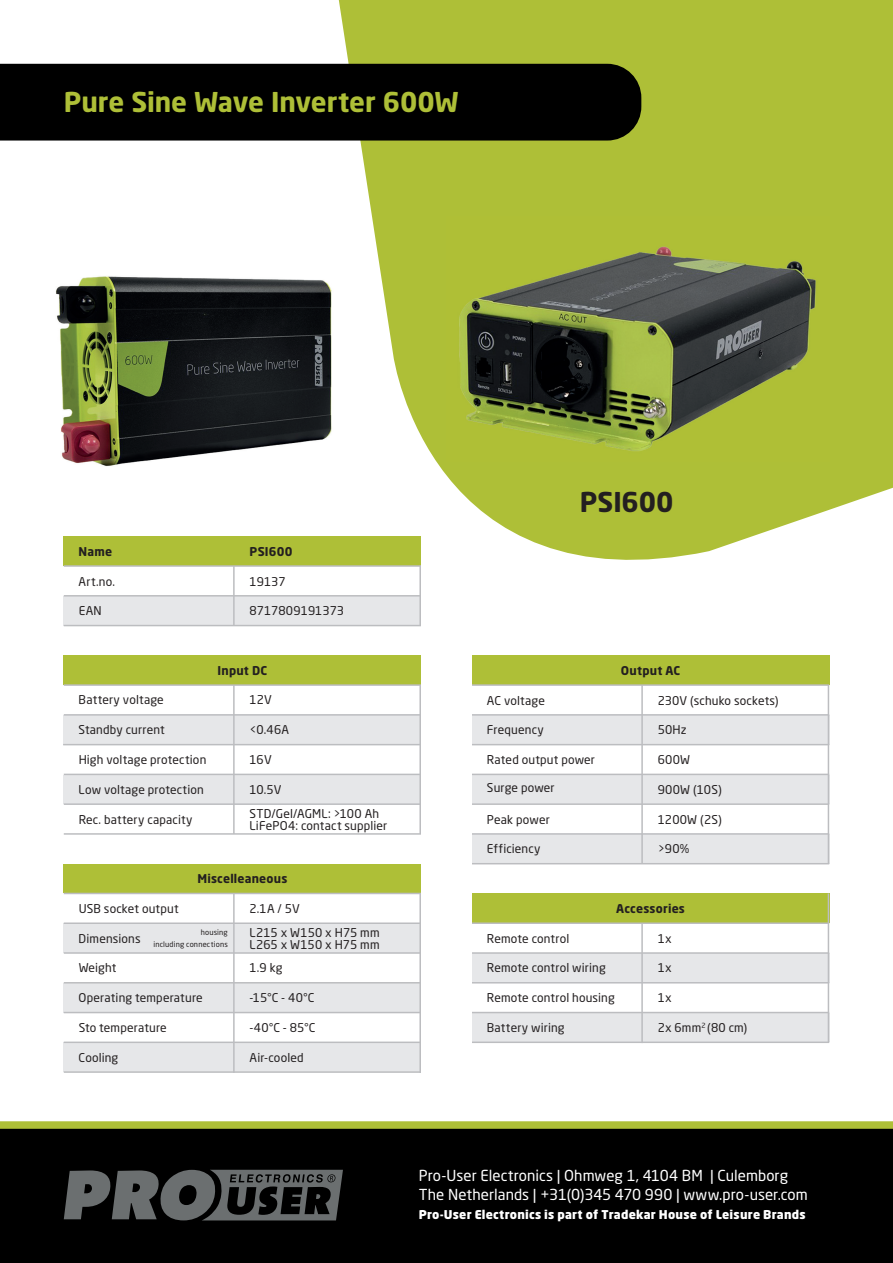
<style>
.page{position:relative;width:893px;height:1263px;background:#fff}
.page>*{position:absolute;margin:0;border:0;box-sizing:border-box;transform-origin:0 0}
.t1{font:700 27px "Neo Sans Std";letter-spacing:-.005em;color:#aebf37}
.t2{font:700 27px "Neo Sans Std";letter-spacing:-.005em;color:#231f20}
.t3{font:15px/19.4px "Neo Sans Std";letter-spacing:.005em;color:#fff}
.t4{font:12px/12px "Neo Sans Std";letter-spacing:.01em;color:#231f20}
.t5{font:900 12px "Neo Sans W1 G";letter-spacing:.02em;color:#fff}
.t6{font:700 12px "Neo Sans Std";letter-spacing:.015em;color:#231f20}
.t7{font:7.5px/12px "Neo Sans Std";letter-spacing:.02em;color:#231f20;text-align:right}
</style>
<div class="page">
<svg style="left:337px;top:0;width:556px;height:560px;fill:#aebf37"></svg>
<div style="left:64px;top:655px;width:357px;height:30px;background:#aebf37"></div>
<div style="left:64px;top:536px;width:357px;height:30px;background:#aebf37"></div>
<div style="left:64px;top:715px;width:357px;height:30px;background:#e6e7e9"></div>
<div style="left:64px;top:596px;width:357px;height:29px;background:#e6e7e9"></div>
<div style="left:64px;top:774px;width:357px;height:30px;background:#e6e7e9"></div>
<div style="left:472px;top:893px;width:357px;height:30px;background:#aebf37"></div>
<div style="left:64px;top:864px;width:357px;height:29px;background:#aebf37"></div>
<div style="left:472px;top:655px;width:357px;height:30px;background:#aebf37"></div>
<div style="left:472px;top:774px;width:357px;height:30px;background:#e6e7e9"></div>
<div style="left:472px;top:834px;width:357px;height:30px;background:#e6e7e9"></div>
<div style="left:472px;top:953px;width:357px;height:30px;background:#e6e7e9"></div>
<div style="left:472px;top:1012px;width:357px;height:30px;background:#e6e7e9"></div>
<div style="left:64px;top:923px;width:357px;height:30px;background:#e6e7e9"></div>
<div style="left:64px;top:983px;width:357px;height:29px;background:#e6e7e9"></div>
<div style="left:64px;top:1042px;width:357px;height:30px;background:#e6e7e9"></div>
<div style="left:472px;top:715px;width:357px;height:30px;background:#e6e7e9"></div>
<div style="left:0;top:1121px;width:893px;height:142px;background:#000"></div>
<hr style="left:64px;top:595px;width:357px;height:1px;background:#bcbdc0">
<hr style="left:472px;top:714px;width:357px;height:2px;background:#bcbdc0">
<hr style="left:472px;top:803px;width:357px;height:2px;background:#bcbdc0">
<hr style="left:472px;top:863px;width:357px;height:1px;background:#bcbdc0">
<hr style="left:64px;top:565px;width:357px;height:2px;background:#bcbdc0">
<hr style="left:472px;top:684px;width:357px;height:2px;background:#bcbdc0">
<hr style="left:472px;top:774px;width:357px;height:1px;background:#bcbdc0">
<hr style="left:64px;top:625px;width:357px;height:1px;background:#bcbdc0">
<hr style="left:472px;top:744px;width:357px;height:1px;background:#bcbdc0">
<hr style="left:472px;top:833px;width:357px;height:2px;background:#bcbdc0">
<hr style="left:63px;top:744px;width:357px;height:1px;background:#bcbdc0">
<hr style="left:64px;top:714px;width:357px;height:2px;background:#bcbdc0">
<hr style="left:64px;top:684px;width:357px;height:2px;background:#bcbdc0">
<hr style="left:64px;top:803px;width:357px;height:2px;background:#bcbdc0">
<hr style="left:64px;top:774px;width:357px;height:1px;background:#bcbdc0">
<hr style="left:64px;top:833px;width:357px;height:2px;background:#bcbdc0">
<hr style="left:472px;top:922px;width:357px;height:2px;background:#bcbdc0">
<hr style="left:64px;top:893px;width:357px;height:1px;background:#bcbdc0">
<hr style="left:472px;top:982px;width:357px;height:1px;background:#bcbdc0">
<hr style="left:472px;top:1041px;width:357px;height:2px;background:#bcbdc0">
<hr style="left:64px;top:952px;width:357px;height:2px;background:#bcbdc0">
<hr style="left:64px;top:1012px;width:357px;height:1px;background:#bcbdc0">
<hr style="left:64px;top:1071px;width:357px;height:2px;background:#bcbdc0">
<hr style="left:472px;top:952px;width:357px;height:2px;background:#bcbdc0">
<hr style="left:472px;top:1012px;width:357px;height:1px;background:#bcbdc0">
<hr style="left:64px;top:922px;width:357px;height:2px;background:#bcbdc0">
<hr style="left:64px;top:982px;width:357px;height:1px;background:#bcbdc0">
<hr style="left:64px;top:1041px;width:357px;height:2px;background:#bcbdc0">
<hr style="left:233px;top:566px;width:2px;height:59px;background:#bcbdc0">
<hr style="left:419px;top:566px;width:2px;height:59px;background:#bcbdc0">
<hr style="left:233px;top:685px;width:2px;height:149px;background:#bcbdc0">
<hr style="left:419px;top:685px;width:2px;height:149px;background:#bcbdc0">
<hr style="left:641px;top:923px;width:2px;height:120px;background:#bcbdc0">
<hr style="left:233px;top:893px;width:2px;height:180px;background:#bcbdc0">
<hr style="left:828px;top:893px;width:1px;height:149px;background:#bcbdc0">
<hr style="left:419px;top:893px;width:2px;height:180px;background:#bcbdc0">
<hr style="left:641px;top:685px;width:2px;height:179px;background:#bcbdc0">
<hr style="left:828px;top:685px;width:1px;height:179px;background:#bcbdc0">
<div style="left:0;top:64px;width:641px;height:77px;background:#000"></div>
<svg style="left:64px;top:1170px;width:279px;height:50px;background:#454849"></svg>
<img style="left:446px;top:217px;width:383px;height:244px">
<img style="left:56px;top:256px;width:297px;height:230px">
<h1 class="t1" style="left:64px;top:85px;width:396px">Pure Sine Wave Inverter 600W</h1>
<p class="t6" style="left:79px;top:544px;width:35px">Name</p>
<p class="t6" style="left:249px;top:544px;width:45px">PSI600</p>
<p class="t4" style="left:79px;top:575px;width:38px">Art.no.</p>
<p class="t4" style="left:249px;top:575px;width:38px">19137</p>
<p class="t4" style="left:79px;top:605px;width:25px">EAN</p>
<p class="t4" style="left:250px;top:605px;width:96px">8717809191373</p>
<h1 class="t2" style="left:580px;top:485px;width:96px">PSI600</h1>
<p class="t6" style="left:217px;top:663px;width:51px">Input DC</p>
<p class="t6" style="left:621px;top:663px;width:61px">Output AC</p>
<p class="t4" style="left:79px;top:694px;width:87px">Battery voltage</p>
<p class="t4" style="left:487px;top:694px;width:59px">AC voltage</p>
<p class="t4" style="left:249px;top:694px;width:24px">12V</p>
<p class="t4" style="left:658px;top:694px;width:122px">230V (schuko sockets)</p>
<p class="t4" style="left:79px;top:724px;width:88px">Standby current</p>
<p class="t4" style="left:249px;top:724px;width:41px">&lt;0.46A</p>
<p class="t4" style="left:487px;top:724px;width:58px">Frequency</p>
<p class="t4" style="left:658px;top:724px;width:30px">50Hz</p>
<p class="t4" style="left:79px;top:753px;width:129px">High voltage protection</p>
<p class="t4" style="left:250px;top:753px;width:24px">16V</p>
<p class="t4" style="left:487px;top:753px;width:110px">Rated output power</p>
<p class="t4" style="left:658px;top:753px;width:34px">600W</p>
<p class="t4" style="left:79px;top:783px;width:127px">Low voltage protection</p>
<p class="t4" style="left:249px;top:783px;width:34px">10.5V</p>
<p class="t4" style="left:487px;top:781px;width:69px">Surge power</p>
<p class="t4" style="left:658px;top:783px;width:66px">900W (10S)</p>
<p class="t4" style="left:79px;top:813px;width:115px">Rec. battery capacity</p>
<p class="t4" style="left:250px;top:807px;width:139px">STD/Gel/AGML: &gt;100 Ah<br>LiFePO4: contact supplier</p>
<p class="t4" style="left:487px;top:813px;width:64px">Peak power</p>
<p class="t4" style="left:658px;top:813px;width:66px">1200W (2S)</p>
<p class="t4" style="left:487px;top:843px;width:55px">Efficiency</p>
<p class="t4" style="left:658px;top:843px;width:33px">&gt;90%</p>
<p class="t6" style="left:197px;top:871px;width:92px">Miscelleaneous</p>
<p class="t4" style="left:79px;top:902px;width:102px">USB socket output</p>
<p class="t4" style="left:249px;top:902px;width:52px">2.1A / 5V</p>
<p class="t6" style="left:616px;top:901px;width:70px">Accessories</p>
<p class="t4" style="left:79px;top:932px;width:63px">Dimensions</p>
<p class="t7" style="left:153px;top:926px;width:76px">housing<br>including connections</p>
<p class="t4" style="left:249px;top:926px;width:132px">L215 x W150 x H75 mm<br>L265 x W150 x H75 mm</p>
<p class="t4" style="left:487px;top:932px;width:84px">Remote control</p>
<p class="t4" style="left:658px;top:932px;width:15px">1x</p>
<p class="t4" style="left:79px;top:962px;width:39px">Weight</p>
<p class="t4" style="left:249px;top:962px;width:35px">1.9 kg</p>
<p class="t4" style="left:487px;top:962px;width:120px">Remote control wiring</p>
<p class="t4" style="left:658px;top:962px;width:15px">1x</p>
<p class="t4" style="left:79px;top:992px;width:126px">Operating temperature</p>
<p class="t4" style="left:249px;top:992px;width:66px">-15°C - 40°C</p>
<p class="t4" style="left:487px;top:992px;width:129px">Remote control housing</p>
<p class="t4" style="left:658px;top:992px;width:15px">1x</p>
<p class="t4" style="left:79px;top:1021px;width:90px">Sto temperature</p>
<p class="t4" style="left:249px;top:1021px;width:67px">-40°C - 85°C</p>
<p class="t4" style="left:487px;top:1021px;width:79px">Battery wiring</p>
<p class="t4" style="left:658px;top:1021px;width:91px">2x 6mm<sup>2</sup> (80 cm)</p>
<p class="t4" style="left:79px;top:1051px;width:41px">Cooling</p>
<p class="t4" style="left:249px;top:1051px;width:56px">Air-cooled</p>
<p class="t3" style="left:419px;top:1166px;width:391px">Pro-User Electronics | Ohmweg 1, 4104 BM | Culemborg<br>The Netherlands | +31(0)345 470 990 | www.pro-user.com</p>
<p class="t5" style="left:419px;top:1207px;width:388px">Pro-User Electronics is part of Tradekar House of Leisure Brands</p>
</div>
